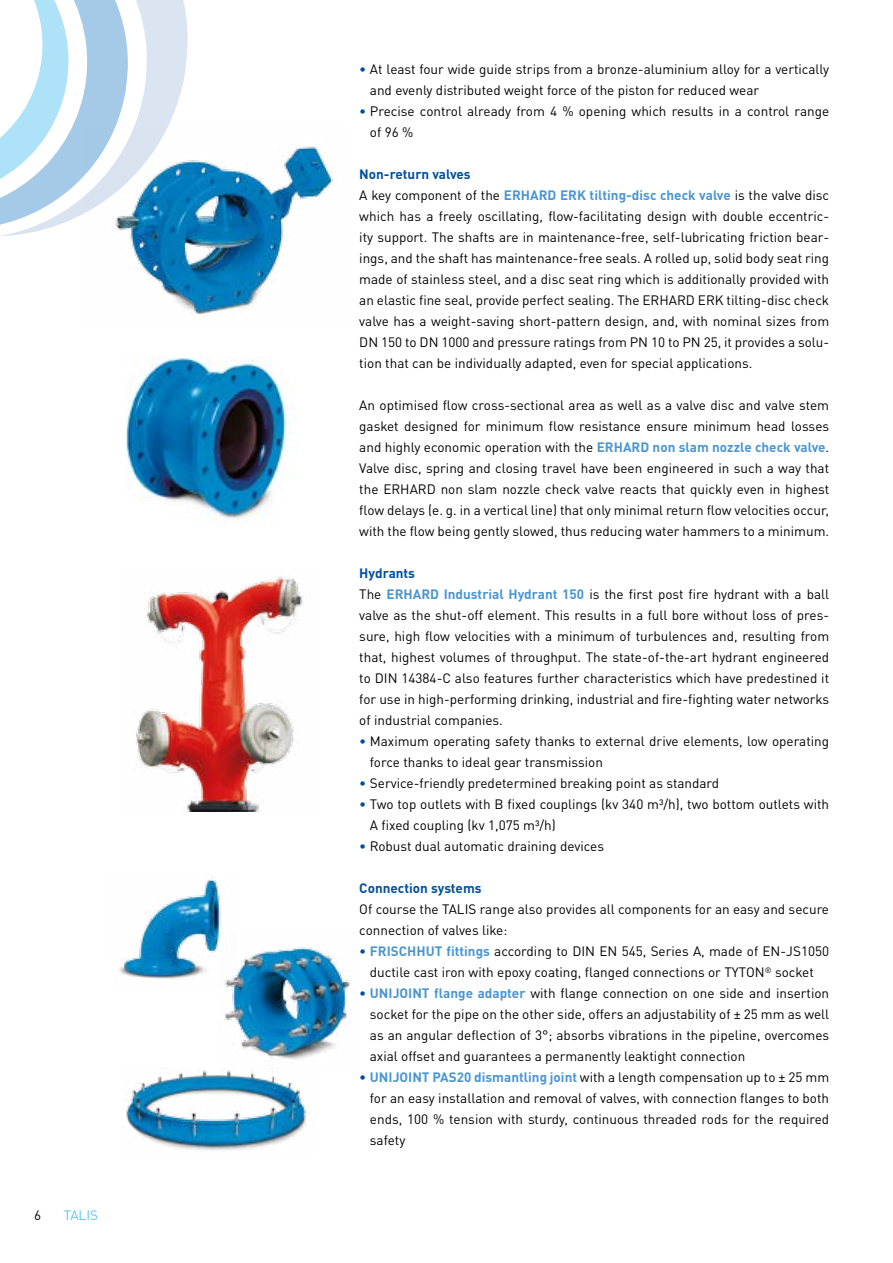
<style>
.page{position:relative;width:893px;height:1263px;background:#fff}
.page>*{position:absolute;margin:0;border:0;box-sizing:border-box;transform-origin:0 0}
.t1{font:13.5px/21px "DIN Pro";color:#000}
.t2{font:700 13.5px "DIN Pro";color:#004f9f}
.t3{font:13.5px "DIN Pro";color:#5bc5f2}
.s1{color:#004f9f}
.s2{font-weight:700;color:#004f9f}
.s3{font-weight:700;color:#4a96d2}
</style>
<div class="page">
<img style="left:135px;top:577px;width:169px;height:234px">
<img style="left:119px;top:876px;width:102px;height:103px">
<img style="left:219px;top:932px;width:131px;height:128px">
<img style="left:126px;top:1068px;width:184px;height:83px">
<img style="left:130px;top:146px;width:203px;height:169px">
<img style="left:126px;top:357px;width:169px;height:165px">
<svg style="left:136px;top:0;width:69px;height:236px"></svg>
<svg style="left:0;top:0;width:136px;height:237px"></svg>
<p class="t1" style="left:34px;top:1203px;width:9px">6</p>
<p class="t3" style="left:64px;top:1205px;width:36px">TALIS</p>
<p class="t1" style="left:370px;top:57px;width:461px;text-indent:-11px"><span class="s1">•</span> At least four wide guide strips from a bronze-aluminium alloy for a vertically and evenly distributed weight force of the piston for reduced wear</p>
<p class="t1" style="left:370px;top:99px;width:461px;text-indent:-11px"><span class="s1">•</span> Precise control already from 4 % opening which results in a control range of 96 %</p>
<p class="t1" style="left:359px;top:162px;width:471px"><span class="s2">Non-return valves<br></span>A key component of the <span class="s3">ERHARD ERK tilting-disc check valve</span> is the valve disc which has a freely oscillating, flow-facilitating design with double eccentric&shy;ity support. The shafts are in maintenance-free, self-lubricating friction bear&shy;ings, and the shaft has maintenance-free seals. A rolled up, solid body seat ring made of stainless steel, and a disc seat ring which is additionally provided with an elastic fine seal, provide perfect sealing. The ERHARD ERK tilting-disc check valve has a weight-saving short-pattern design, and, with nominal sizes from DN 150 to DN 1000 and pressure ratings from PN 10 to PN 25, it provides a solu&shy;tion that can be individually adapted, even for special applications.</p>
<p class="t1" style="left:359px;top:393px;width:471px;text-align:justify">An optimised flow cross-sectional area as well as a valve disc and valve stem gasket designed for minimum flow resistance ensure minimum head losses and highly economic operation with the <span class="s3">ERHARD non slam nozzle check valve</span>.<br>Valve disc, spring and closing travel have been engineered in such a way that the ERHARD non slam nozzle check valve reacts that quickly even in highest flow delays (e. g. in a vertical line) that only minimal return flow velocities occur, with the flow being gently slowed, thus reducing water hammers to a minimum.</p>
<p class="t1" style="left:359px;top:561px;width:471px"><span class="s2">Hydrants<br></span>The <span class="s3">ERHARD Industrial Hydrant 150</span> is the first post fire hydrant with a ball valve as the shut-off element. This results in a full bore without loss of pres&shy;sure, high flow velocities with a minimum of turbulences and, resulting from that, highest volumes of throughput. The state-of-the-art hydrant engineered to DIN 14384-C also features further characteristics which have predestined it for use in high-performing drinking, industrial and fire-fighting water networks of industrial companies.</p>
<p class="t1" style="left:370px;top:730px;width:461px;text-indent:-11px"><span class="s1">•</span> Maximum operating safety thanks to external drive elements, low operating force thanks to ideal gear transmission</p>
<p class="t1" style="left:359px;top:772px;width:361px"><span class="s1">•</span> Service-friendly predetermined breaking point as standard</p>
<p class="t1" style="left:370px;top:793px;width:461px;text-indent:-11px"><span class="s1">•</span> Two top outlets with B fixed couplings (kv 340 m³/h), two bottom outlets with<br>A fixed coupling (kv 1,075 m³/h)</p>
<p class="t1" style="left:359px;top:835px;width:246px"><span class="s1">•</span> Robust dual automatic draining devices</p>
<p class="t2" style="left:359px;top:877px;width:124px">Connection systems</p>
<p class="t1" style="left:359px;top:898px;width:471px">Of course the TALIS range also provides all components for an easy and secure connection of valves like:</p>
<p class="t1" style="left:359px;top:940px;width:471px;text-align:center"><span class="s1">•</span> <span class="s3">FRISCHHUT fittings</span> according to DIN EN 545, Series A, made of EN-JS1050 ductile cast iron with epoxy coating, flanged connections or TYTON<sup>®</sup> socket</p>
<p class="t1" style="left:370px;top:981px;width:461px;text-align:justify;text-indent:-11px"><span class="s1">•</span> <span class="s3">UNIJOINT flange adapter</span> with flange connection on one side and insertion socket for the pipe on the other side, offers an adjustability of ± 25 mm as well as an angular deflection of 3°; absorbs vibrations in the pipeline, overcomes axial offset and guarantees a permanently leaktight connection</p>
<p class="t1" style="left:370px;top:1065px;width:461px;text-align:justify;text-indent:-11px"><span class="s1">•</span> <span class="s3">UNIJOINT PAS20 dismantling joint</span> with a length compensation up to ± 25 mm for an easy installation and removal of valves, with connection flanges to both ends, 100 % tension with sturdy, continuous threaded rods for the required safety</p>
</div>
